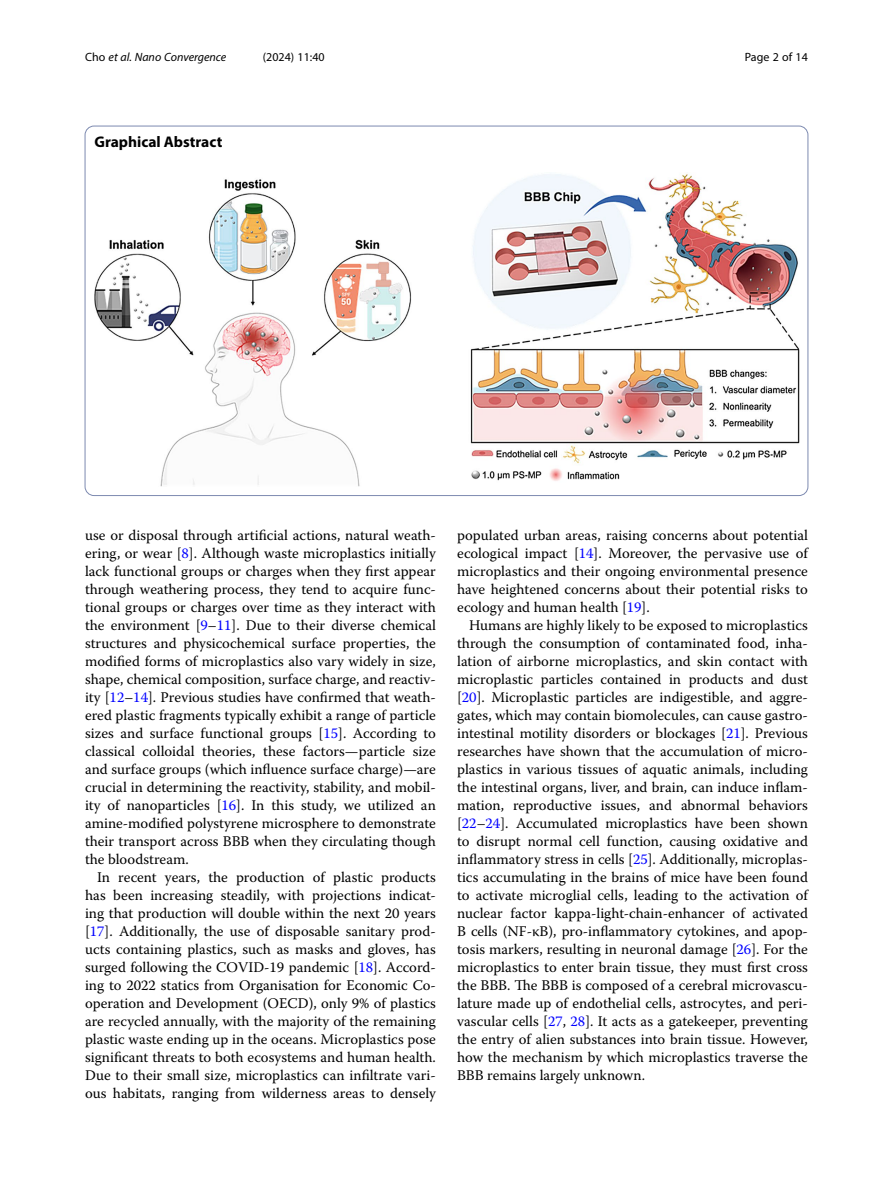
<style>
.page{position:relative;width:893px;height:1191px;background:#fff}
.page>*{position:absolute;margin:0;border:0;box-sizing:border-box;transform-origin:0 0}
.Abstract_UNstructure{font:700 15.45px "Myriad Pro";color:#000}
.Body_Text_Indent{font:14.7px/18px "Warnock Pro";color:#000;text-align:justify}
.Body_Text{font:14.7px/18px "Warnock Pro";color:#000;text-align:justify}
.t1{font:italic 12px "Myriad Pro";color:#000}
.t2{font:12px "Myriad Pro";color:#000}
.s1{font-style:normal}
.s2{color:#00f}
</style>
<div class="page">
<img style="left:94px;top:173px;width:705px;height:313px">
<p class="t1" style="left:85px;top:50px;width:143px"><span class="s1">Cho</span> et al. Nano Convergence</p>
<p class="t2" style="left:263px;top:50px;width:63px">(2024) 11:40</p>
<p class="t2" style="left:745px;top:50px;width:65px">Page 2 of 14</p>
<p class="Abstract_UNstructure" style="left:94px;top:132px;width:129px">Graphical Abstract</p>
<p class="Body_Text" style="left:85px;top:526px;width:352px">use or disposal through artificial actions, natural weath&shy;ering, or wear [<span class="s2">8</span>]. Although waste microplastics initially lack functional groups or charges when they first appear through weathering process, they tend to acquire func&shy;tional groups or charges over time as they interact with the environment [<span class="s2">9</span>–<span class="s2">11</span>]. Due to their diverse chemical structures and physicochemical surface properties, the modified forms of microplastics also vary widely in size, shape, chemical composition, surface charge, and reactiv&shy;ity [<span class="s2">12</span>–<span class="s2">14</span>]. Previous studies have confirmed that weath&shy;ered plastic fragments typically exhibit a range of particle sizes and surface functional groups [<span class="s2">15</span>]. According to classical colloidal theories, these factors—particle size and surface groups (which influence surface charge)—are crucial in determining the reactivity, stability, and mobil&shy;ity of nanoparticles [<span class="s2">16</span>]. In this study, we utilized an amine-modified polystyrene microsphere to demonstrate their transport across BBB when they circulating though the bloodstream.</p>
<p class="Body_Text_Indent" style="left:85px;top:868px;width:352px;text-indent:12px">In recent years, the production of plastic products has been increasing steadily, with projections indicat&shy;ing that production will double within the next 20 years [<span class="s2">17</span>]. Additionally, the use of disposable sanitary prod&shy;ucts containing plastics, such as masks and gloves, has surged following the COVID-19 pandemic [<span class="s2">18</span>]. Accord&shy;ing to 2022 statics from Organisation for Economic Co&shy;operation and Development (OECD), only 9% of plastics are recycled annually, with the majority of the remaining plastic waste ending up in the oceans. Microplastics pose significant threats to both ecosystems and human health.<br>Due to their small size, microplastics can infiltrate vari&shy;ous habitats, ranging from wilderness areas to densely</p>
<p class="Body_Text_Indent" style="left:457px;top:526px;width:352px">populated urban areas, raising concerns about potential ecological impact [<span class="s2">14</span>]. Moreover, the pervasive use of microplastics and their ongoing environmental presence have heightened concerns about their potential risks to ecology and human health [<span class="s2">19</span>].</p>
<p class="Body_Text_Indent" style="left:457px;top:616px;width:352px;text-indent:12px">Humans are highly likely to be exposed to microplastics through the consumption of contaminated food, inha&shy;lation of airborne microplastics, and skin contact with microplastic particles contained in products and dust [<span class="s2">20</span>]. Microplastic particles are indigestible, and aggre&shy;gates, which may contain biomolecules, can cause gastro&shy;intestinal motility disorders or blockages [<span class="s2">21</span>]. Previous researches have shown that the accumulation of micro&shy;plastics in various tissues of aquatic animals, including the intestinal organs, liver, and brain, can induce inflam&shy;mation, reproductive issues, and abnormal behaviors [<span class="s2">22</span>–<span class="s2">24</span>]. Accumulated microplastics have been shown to disrupt normal cell function, causing oxidative and inflammatory stress in cells [<span class="s2">25</span>]. Additionally, microplas&shy;tics accumulating in the brains of mice have been found to activate microglial cells, leading to the activation of nuclear factor kappa-light-chain-enhancer of activated B cells (NF-κB), pro-inflammatory cytokines, and apop&shy;tosis markers, resulting in neuronal damage [<span class="s2">26</span>]. For the microplastics to enter brain tissue, they must first cross the BBB. The BBB is composed of a cerebral microvascu&shy;lature made up of endothelial cells, astrocytes, and peri&shy;vascular cells [<span class="s2">27</span>, <span class="s2">28</span>]. It acts as a gatekeeper, preventing the entry of alien substances into brain tissue. However, how the mechanism by which microplastics traverse the BBB remains largely unknown.</p>
</div>
